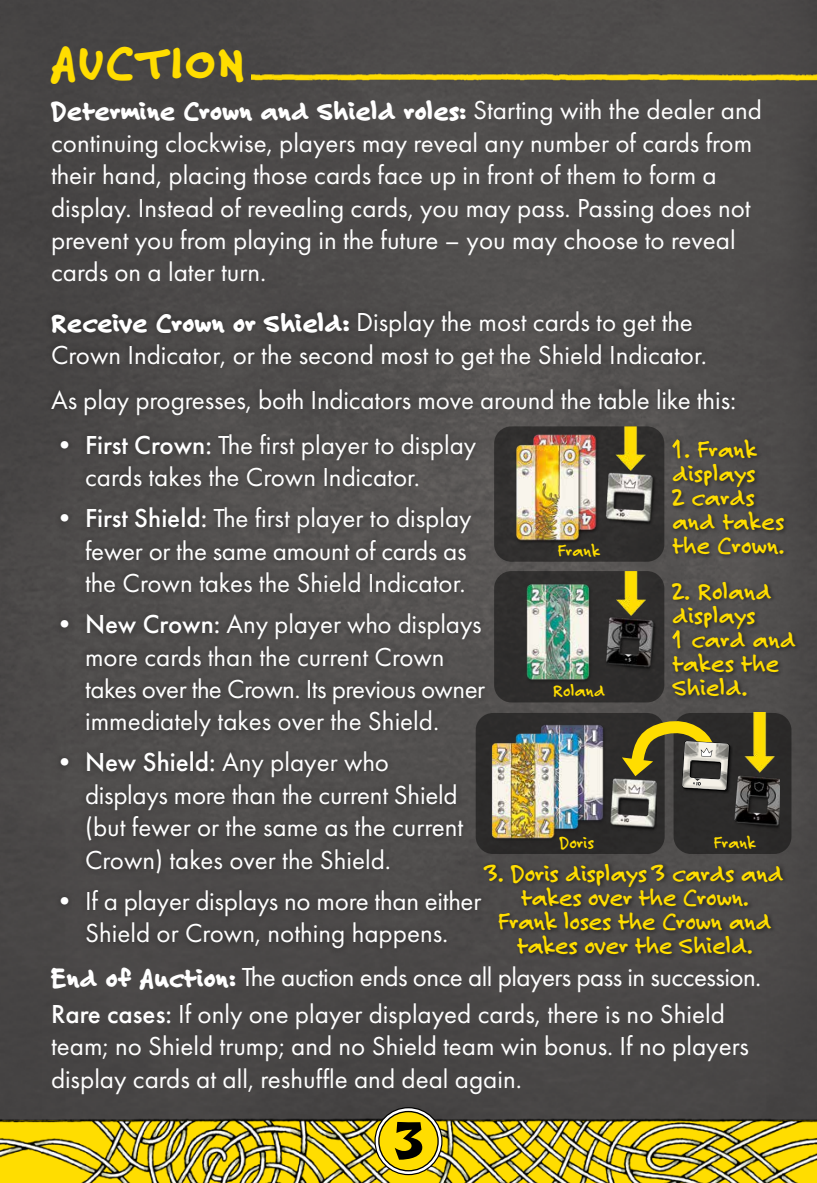
<style>
.page{position:relative;width:817px;height:1183px;background:#fff}
.page>*{position:absolute;margin:0;border:0;box-sizing:border-box;transform-origin:0 0}
.t1{font:700 61.2px "Wak";color:#000}
.t2{font:800 48px "Felt Tip Roman";letter-spacing:.04em;color:#fd0}
.t3{font:27px/32.4px "Futura PT";color:#fff}
.t4{font:27px/36.6px "Futura PT";letter-spacing:-.02em;color:#fff}
.t5{font:800 27px "Felt Tip Roman";color:#fff}
.t6{font:700 25.5px/24px "Felt Tip Roman";letter-spacing:-.01em;color:#fd0}
.t7{font:700 18px "Felt Tip Roman";color:#fd0}
.s1{font-family:"Futura PT";font-weight:400}
.s2{font-family:"Felt Tip Roman";font-weight:800}
.s3{font-weight:500}
</style>
<div class="page">
<div style="left:0;top:0;width:765px;height:1106px;background:#4b4848"></div>
<div style="left:765px;top:0;width:51px;height:1102px;background:#4a4747"></div>
<img style="left:0;top:1102px;width:402px;height:80px">
<img style="left:412px;top:1102px;width:404px;height:80px">
<div style="left:377px;top:1109px;width:63px;height:63px;background:#fd0;border-radius:50%"></div>
<div style="left:374px;top:1106px;width:68px;height:68px;border:5px solid #000;border-radius:50%"></div>
<div style="left:375px;top:1107px;width:66px;height:66px;border:3px solid #fff;border-radius:50%"></div>
<div style="left:44px;top:304px;width:696px;height:651px;background:#000;opacity:.4"></div>
<svg style="left:0;top:61px;width:1px;height:29px"></svg>
<svg style="left:0;top:442px;width:1px;height:29px"></svg>
<img style="left:251px;top:61px;width:565px;height:29px">
<div style="left:482px;top:861px;width:305px;height:98px;background:#000;opacity:.5"></div>
<div style="left:494px;top:426px;width:170px;height:135px;background:#302f2e;border-radius:17px"></div>
<img style="left:494px;top:426px;width:170px;height:126px">
<div style="left:494px;top:571px;width:170px;height:131px;background:#2f2d2c;border-radius:17px"></div>
<img style="left:501px;top:571px;width:163px;height:125px">
<div style="left:673px;top:712px;width:118px;height:141px;background:#2b2a29;border-radius:17px"></div>
<div style="left:475px;top:712px;width:189px;height:141px;background:#2d2c2b;border-radius:17px"></div>
<img style="left:482px;top:724px;width:174px;height:127px">
<img style="left:671px;top:712px;width:108px;height:138px">
<div style="left:683px;top:742px;width:50px;height:52px;background:#000;opacity:.5"></div>
<svg style="left:621px;top:719px;width:108px;height:73px"></svg>
<div style="left:670px;top:579px;width:129px;height:122px;background:#000;opacity:.5"></div>
<svg style="left:672px;top:630px;width:7px;height:9px"></svg>
<div style="left:670px;top:436px;width:119px;height:123px;background:#000;opacity:.5"></div>
<svg style="left:672px;top:439px;width:7px;height:9px"></svg>
<svg style="left:723px;top:878px;width:6px;height:6px"></svg>
<svg style="left:679px;top:876px;width:4px;height:5px"></svg>
<svg style="left:701px;top:877px;width:4px;height:6px"></svg>
<svg style="left:762px;top:881px;width:7px;height:5px"></svg>
<h2 class="t2" style="left:51px;top:28px;width:197px">AUCTION</h2>
<p class="t5" style="left:51px;top:92px;width:712px">Determine Crown and Shield roles: <span class="s1">Starting with the dealer and</span></p>
<p class="t3" style="left:51px;top:126px;width:702px">continuing clockwise, players may reveal any number of cards from their hand, placing those cards face up in front of them to form a display. Instead of revealing cards, you may pass. Passing does not prevent you from playing in the future – you may choose to reveal cards on a later turn.</p>
<p class="t3" style="left:51px;top:306px;width:657px"><span class="s2">Receive Crown or Shield:</span> Display the most cards to get the<br>Crown Indicator, or the second most to get the Shield Indicator.</p>
<p class="t3" style="left:51px;top:383px;width:686px">As play progresses, both Indicators move around the table like this:</p>
<p class="t3" style="left:85px;top:428px;width:393px;text-indent:-34px">• <span class="s3">First Crown:</span> The first player to display cards takes the Crown Indicator.</p>
<p class="t3" style="left:85px;top:502px;width:388px;text-indent:-34px">• <span class="s3">First Shield:</span> The first player to display fewer or the same amount of cards as the Crown takes the Shield Indicator.</p>
<p class="t3" style="left:85px;top:607px;width:401px;text-indent:-34px">• <span class="s3">New Crown:</span> Any player who displays more cards than the current Crown takes over the Crown. Its previous owner immediately takes over the Shield.</p>
<p class="t3" style="left:85px;top:745px;width:379px;text-indent:-34px">• <span class="s3">New Shield:</span> Any player who displays more than the current Shield (but fewer or the same as the current<br>Crown) takes over the Shield.</p>
<p class="t3" style="left:51px;top:884px;width:431px;text-align:center">• If a player displays no more than either<br>Shield or Crown, nothing happens.</p>
<p class="t6" style="left:672px;top:436px;width:114px">1. Frank displays<br>2 cards and takes the Crown.</p>
<p class="t7" style="left:558px;top:538px;width:44px">Frank</p>
<p class="t6" style="left:672px;top:579px;width:125px">2. Roland displays<br>1 card and takes the<br>Shield.</p>
<p class="t7" style="left:553px;top:678px;width:54px">Roland</p>
<p class="t7" style="left:559px;top:830px;width:37px">Doris</p>
<p class="t7" style="left:713px;top:830px;width:44px">Frank</p>
<p class="t6" style="left:486px;top:860px;width:299px;text-align:center">3. Doris displays 3 cards and takes over the Crown.<br>Frank loses the Crown and takes over the Shield.</p>
<p class="t4" style="left:51px;top:958px;width:711px"><span class="s2">End of Auction:</span> The auction ends once all players pass in succession.<br><span class="s3">Rare cases:</span> If only one player displayed cards, there is no Shield</p>
<p class="t3" style="left:51px;top:1029px;width:699px">team; no Shield trump; and no Shield team win bonus. If no players display cards at all, reshuffle and deal again.</p>
<h1 class="t1" style="left:393px;top:1105px;width:32px">3</h1>
</div>
